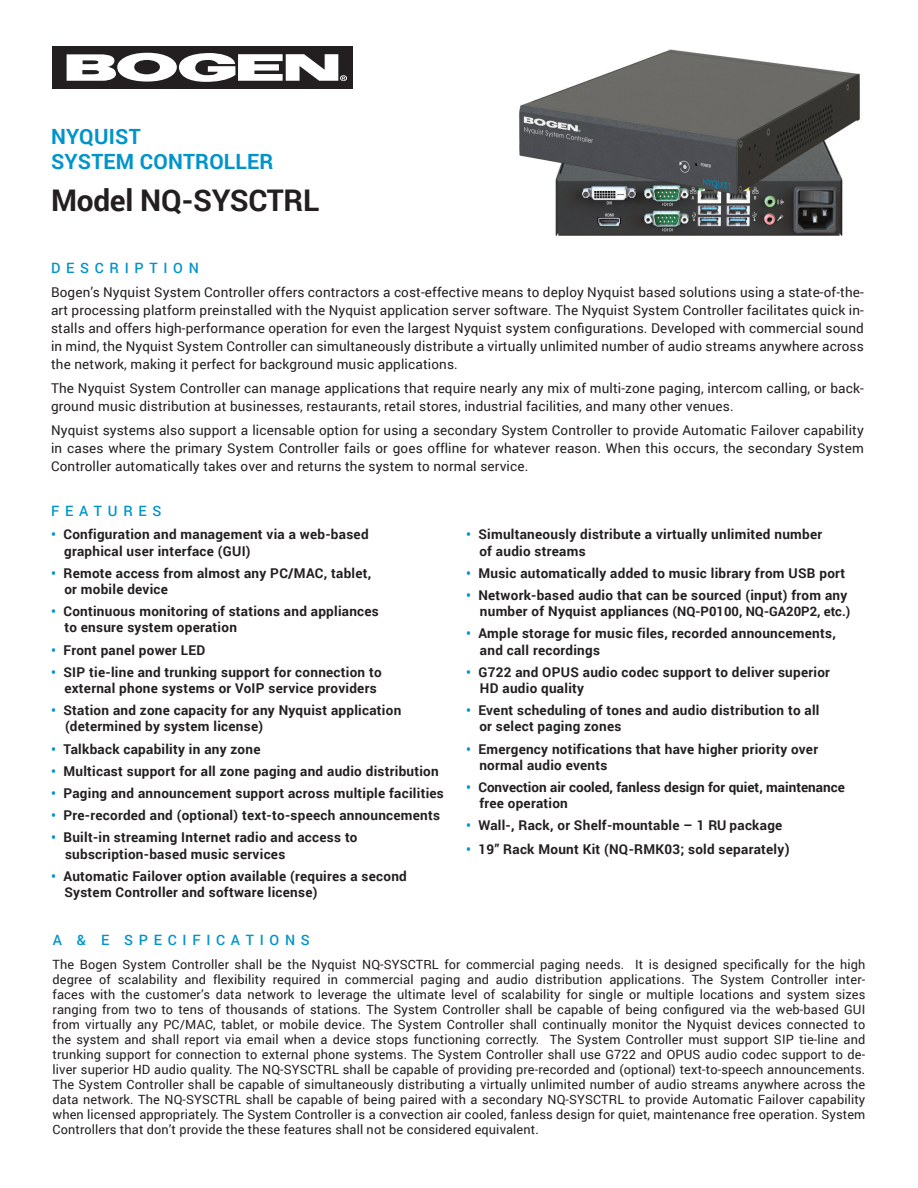
<style>
.page{position:relative;width:918px;height:1188px;background:#fff}
.page>*{position:absolute;margin:0;border:0;box-sizing:border-box;transform-origin:0 0}
.t1{font:700 29.85px "Roboto";letter-spacing:-.01em;color:#231f20}
.t2{font:700 21px/25.2px "Roboto";letter-spacing:.01em;color:#0094ca}
.t3{font:500 14.25px "Roboto";letter-spacing:.4em;color:#0094ca}
.t4{font:700 13.5px/16.2px "Roboto";letter-spacing:.02em;color:#231f20}
.t5{font:13.5px/18px "Roboto";letter-spacing:.01em;color:#231f20;text-align:justify}
.t6{font:700 13.5px/16.2px "Roboto";color:#231f20}
.t7{font:12.75px/15px "Roboto";letter-spacing:.01em;color:#231f20;text-align:justify}
.s1{color:#0094ca}
.s2{font-size:13.05px}
.s3{font-size:14.25px}
</style>
<div class="page">
<img style="left:519px;top:49px;width:341px;height:187px">
<div style="left:52px;top:46px;width:300px;height:43px;background:#231f20"></div>
<svg style="left:67px;top:53px;width:280px;height:29px"></svg>
<p class="t2" style="left:51px;top:123px;width:224px">NYQUIST<br>SYSTEM CONTROLLER</p>
<p class="t1" style="left:51px;top:179px;width:270px">Model NQ-SYSCTRL</p>
<p class="t3" style="left:51px;top:258px;width:149px">DESCRIPTION</p>
<p class="t5" style="left:51px;top:283px;width:814px">Bogen’s Nyquist System Controller offers contractors a cost-effective means to deploy Nyquist based solutions using a state-of-the&shy;art processing platform preinstalled with the Nyquist application server software. The Nyquist System Controller facilitates quick in&shy;stalls and offers high-performance operation for even the largest Nyquist system configurations. Developed with commercial sound in mind, the Nyquist System Controller can simultaneously distribute a virtually unlimited number of audio streams anywhere across the network, making it perfect for background music applications.</p>
<p class="t5" style="left:51px;top:379px;width:814px">The Nyquist System Controller can manage applications that require nearly any mix of multi-zone paging, intercom calling, or back&shy;ground music distribution at businesses, restaurants, retail stores, industrial facilities, and many other venues.</p>
<p class="t5" style="left:51px;top:421px;width:814px">Nyquist systems also support a licensable option for using a secondary System Controller to provide Automatic Failover capability in cases where the primary System Controller fails or goes offline for whatever reason. When this occurs, the secondary System Controller automatically takes over and returns the system to normal service.</p>
<p class="t3" style="left:51px;top:501px;width:112px">FEATURES</p>
<p class="t4" style="left:64px;top:526px;width:306px;text-indent:-13px"><span class="s1">•</span> Configuration and management via a web-based graphical user interface (GUI)</p>
<p class="t4" style="left:64px;top:564px;width:308px;text-indent:-13px"><span class="s1">•</span> Remote access from almost any PC/MAC, tablet, or mobile device</p>
<p class="t4" style="left:64px;top:603px;width:316px;text-indent:-13px"><span class="s1">•</span> Continuous monitoring of stations and appliances to ensure system operation</p>
<p class="t4" style="left:51px;top:641px;width:156px"><span class="s1">•</span> Front panel power LED</p>
<p class="t4" style="left:64px;top:663px;width:319px;text-indent:-13px"><span class="s1">•</span> SIP tie-line and trunking support for connection to external phone systems or VoIP service providers</p>
<p class="t4" style="left:65px;top:702px;width:338px;text-indent:-14px"><span class="s1">•</span> Station and zone capacity for any Nyquist application (determined by system license)</p>
<p class="t4" style="left:51px;top:740px;width:211px"><span class="s1">•</span> Talkback capability in any zone</p>
<p class="t4" style="left:51px;top:762px;width:389px"><span class="s1">•</span> Multicast support for all zone paging and audio distribution</p>
<p class="t4" style="left:51px;top:785px;width:394px"><span class="s1">•</span> Paging and announcement support across multiple facilities</p>
<p class="t4" style="left:51px;top:807px;width:391px"><span class="s1">•</span> Pre-recorded and (optional) text-to-speech announcements</p>
<p class="t4" style="left:65px;top:829px;width:294px;text-indent:-14px"><span class="s1">•</span> Built-in streaming Internet radio and access to subscription-based music services</p>
<p class="t4" style="left:64px;top:867px;width:344px;text-indent:-13px"><span class="s1">•</span> Automatic Failover option available (requires a second<br>System Controller and software license)</p>
<p class="t4" style="left:479px;top:526px;width:344px;text-indent:-13px"><span class="s1">•</span> Simultaneously distribute a virtually unlimited number of audio streams</p>
<p class="t4" style="left:466px;top:564px;width:381px"><span class="s1">•</span> Music automatically added to music library from USB port</p>
<p class="t4" style="left:466px;top:587px;width:386px;text-align:right"><span class="s1">•</span> Network-based audio that can be sourced (input) from any number of Nyquist appliances <span class="s2">(NQ-P0100, NQ-GA20P2, etc.)</span></p>
<p class="t4" style="left:480px;top:625px;width:357px;text-indent:-14px"><span class="s1">•</span> Ample storage for music files, recorded announcements, and call recordings</p>
<p class="t4" style="left:480px;top:663px;width:352px;text-indent:-14px"><span class="s1">•</span> G722 and OPUS audio codec support to deliver superior<br>HD audio quality</p>
<p class="t4" style="left:479px;top:702px;width:342px;text-indent:-13px"><span class="s1">•</span> Event scheduling of tones and audio distribution to all or select paging zones</p>
<p class="t4" style="left:479px;top:740px;width:340px;text-indent:-13px"><span class="s1">•</span> Emergency notifications that have higher priority over normal audio events</p>
<p class="t6" style="left:479px;top:779px;width:367px;text-indent:-13px"><span class="s1">•</span> Convection air cooled, fanless design for quiet, maintenance free operation</p>
<p class="t4" style="left:466px;top:817px;width:318px"><span class="s1">•</span> Wall-, Rack, or Shelf-mountable – 1 RU package</p>
<p class="t4" style="left:466px;top:840px;width:325px"><span class="s1">•</span> 19” Rack Mount Kit (NQ-RMK03; sold separately<span class="s3">)</span></p>
<p class="t3" style="left:53px;top:930px;width:259px">A &amp; E SPECIFICATIONS</p>
<p class="t7" style="left:53px;top:956px;width:814px">The Bogen System Controller shall be the Nyquist NQ-SYSCTRL for commercial paging needs. It is designed specifically for the high degree of scalability and flexibility required in commercial paging and audio distribution applications. The System Controller inter&shy;faces with the customer’s data network to leverage the ultimate level of scalability for single or multiple locations and system sizes ranging from two to tens of thousands of stations. The System Controller shall be capable of being configured via the web-based GUI from virtually any PC/MAC, tablet, or mobile device. The System Controller shall continually monitor the Nyquist devices connected to the system and shall report via email when a device stops functioning correctly. The System Controller must support SIP tie-line and trunking support for connection to external phone systems. The System Controller shall use G722 and OPUS audio codec support to de&shy;liver superior HD audio quality. The NQ-SYSCTRL shall be capable of providing pre-recorded and (optional) text-to-speech announcements.<br>The System Controller shall be capable of simultaneously distributing a virtually unlimited number of audio streams anywhere across the data network. The NQ-SYSCTRL shall be capable of being paired with a secondary NQ-SYSCTRL to provide Automatic Failover capability when licensed appropriately. The System Controller is a convection air cooled, fanless design for quiet, maintenance free operation. System Controllers that don’t provide the these features shall not be considered equivalent.</p>
</div>
